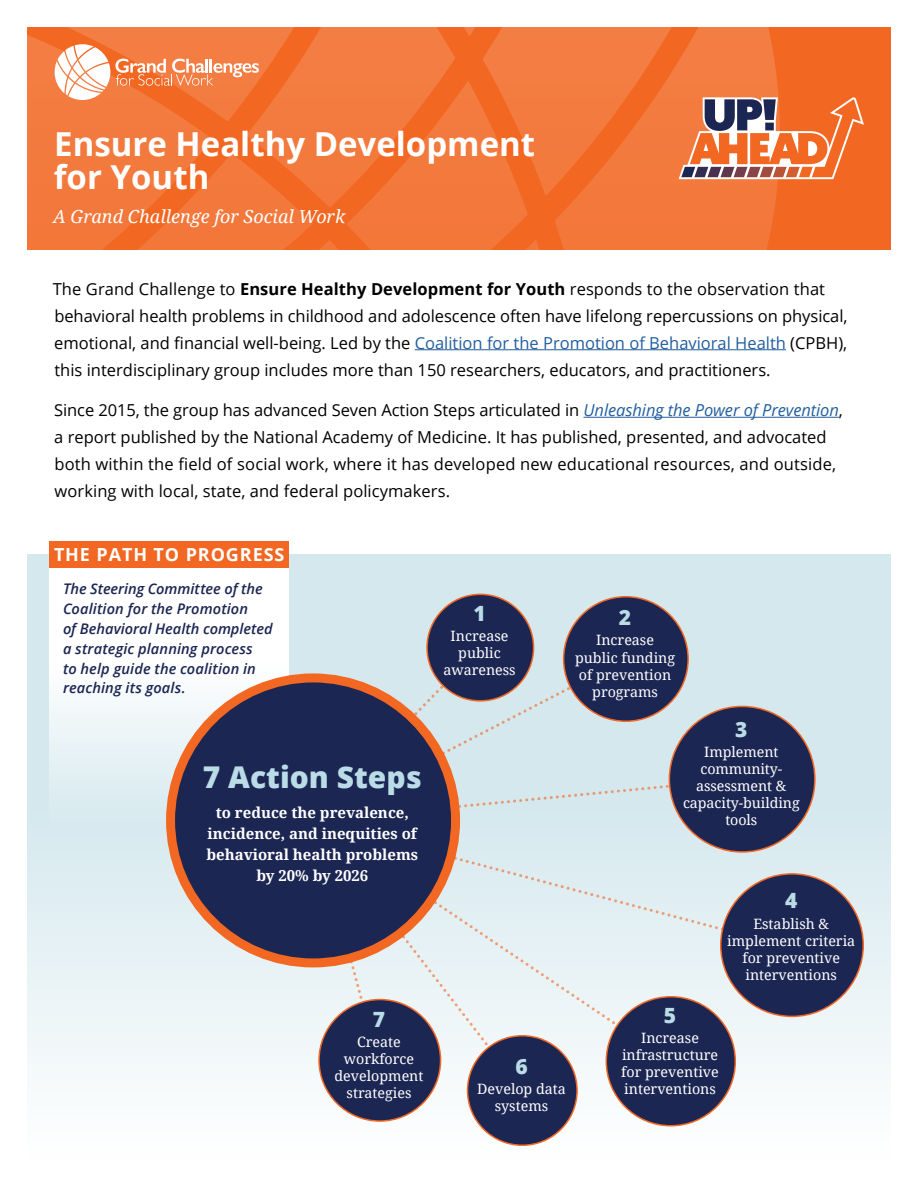
<style>
.page{position:relative;width:918px;height:1188px;background:#fff}
.page>*{position:absolute;margin:0;border:0;box-sizing:border-box;transform-origin:0 0}
.t1{font:700 33px/33px "Open Sans";color:#fff}
.t2{font:800 30px "Open Sans";color:#b9dce6}
.t3{font:800 21px "Open Sans";color:#b9dce6}
.t4{font:italic 18px "Droid Serif";color:#fff}
.t5{font:700 18px "Open Sans";letter-spacing:.05em;color:#fff}
.t6{font:16.5px/27px "Open Sans";color:#000}
.t7{font:700 15px/21px "Droid Serif";color:#fff;text-align:center}
.t8{font:italic 600 14.7px/20px "Open Sans";letter-spacing:.005em;color:#1c2653}
.t9{font:14.25px/17.1px "Droid Serif";color:#fff;text-align:center}
.s1{font-weight:700}
.s2{color:#215e9e}
.s3{font-style:italic;color:#215e9e}
</style>
<div class="page">
<div style="left:0;top:0;width:918px;height:250px;background:#f26722"></div>
<div style="left:589px;top:27px;width:191px;height:223px;background:#f3783b"></div>
<svg style="left:589px;top:27px;width:138px;height:169px;fill:#f37a3e"></svg>
<div style="left:0;top:554px;width:918px;height:634px;background:linear-gradient(to bottom,#cae2e9,#fafafa)"></div>
<div style="left:50px;top:554px;width:239px;height:275px;background:linear-gradient(to bottom,#fff,#dbe7ea)"></div>
<hr style="left:415px;top:349px;width:371px;height:1px;background:#215e9e">
<hr style="left:583px;top:417px;width:256px;height:1px;background:#215e9e">
<svg style="left:743px;top:831px;width:51px;height:62px;background:#dce5e6"></svg>
<svg style="left:311px;top:646px;width:432px;height:423px;background:#dfeaed"></svg>
<div style="left:427px;top:594px;width:107px;height:107px;background:#1c2653;border-radius:50%"></div>
<div style="left:426px;top:594px;width:108px;height:108px;border:2px solid #f26722;border-radius:50%"></div>
<div style="left:564px;top:597px;width:124px;height:124px;background:#1c2653;border-radius:50%"></div>
<div style="left:563px;top:596px;width:126px;height:126px;border:2px solid #f26722;border-radius:50%"></div>
<div style="left:606px;top:997px;width:129px;height:129px;background:#1c2653;border-radius:50%"></div>
<div style="left:669px;top:706px;width:146px;height:146px;background:#1c2653;border-radius:50%"></div>
<div style="left:319px;top:1000px;width:122px;height:121px;background:#1c2653;border-radius:50%"></div>
<div style="left:318px;top:999px;width:123px;height:123px;border:2px solid #f26722;border-radius:50%"></div>
<div style="left:468px;top:1036px;width:109px;height:109px;background:#1c2653;border-radius:50%"></div>
<div style="left:467px;top:1035px;width:111px;height:111px;border:2px solid #f26722;border-radius:50%"></div>
<div style="left:721px;top:874px;width:142px;height:142px;background:#1c2653;border-radius:50%"></div>
<div style="left:171px;top:678px;width:285px;height:285px;background:#1c2653;border-radius:50%"></div>
<div style="left:166px;top:673px;width:294px;height:294px;border:9px solid #f26722;border-radius:50%"></div>
<div style="left:50px;top:542px;width:239px;height:26px;background:#f26722"></div>
<div style="left:0;top:0;width:27px;height:1188px;background:#fff"></div>
<div style="left:891px;top:0;width:27px;height:1188px;background:#fff"></div>
<div style="left:0;top:1161px;width:918px;height:27px;background:#fff"></div>
<div style="left:0;top:0;width:918px;height:27px;background:#fff"></div>
<svg style="left:679px;top:97px;width:185px;height:82px"></svg>
<svg style="left:27px;top:27px;width:562px;height:223px"></svg>
<h1 class="t1" style="left:54px;top:127px;width:483px">Ensure Healthy Development for Youth</h1>
<p class="t4" style="left:53px;top:205px;width:294px">A Grand Challenge for Social Work</p>
<p class="t6" style="left:53px;top:275px;width:796px">The Grand Challenge to <span class="s1">Ensure Healthy Development for Youth</span> responds to the observation that behavioral health problems in childhood and adolescence often have lifelong repercussions on physical, emotional, and financial well-being. Led by the <span class="s2">Coalition for the Promotion of Behavioral Health</span> (CPBH), this interdisciplinary group includes more than 150 researchers, educators, and practitioners.</p>
<p class="t6" style="left:54px;top:396px;width:790px">Since 2015, the group has advanced Seven Action Steps articulated in <span class="s3">Unleashing the Power of Prevention</span>, a report published by the National Academy of Medicine. It has published, presented, and advocated both within the field of social work, where it has developed new educational resources, and outside, working with local, state, and federal policymakers.</p>
<p class="t5" style="left:54px;top:541px;width:232px">THE PATH TO PROGRESS</p>
<p class="t8" style="left:63px;top:578px;width:211px">The Steering Committee of the<br>Coalition for the Promotion<br>of Behavioral Health completed a strategic planning process<br>to help guide the coalition in reaching its goals.</p>
<h2 class="t2" style="left:203px;top:755px;width:220px">7 Action Steps</h2>
<p class="t7" style="left:206px;top:802px;width:213px">to reduce the prevalence, incidence, and inequities of behavioral health problems by 20% by 2026</p>
<p class="t3" style="left:373px;top:1003px;width:14px">7</p>
<p class="t9" style="left:335px;top:1033px;width:90px">Create workforce development strategies</p>
<p class="t3" style="left:473px;top:597px;width:14px">1</p>
<p class="t9" style="left:443px;top:627px;width:74px">Increase public awareness</p>
<p class="t3" style="left:619px;top:602px;width:14px">2</p>
<p class="t9" style="left:575px;top:631px;width:101px">Increase public funding of prevention programs</p>
<p class="t3" style="left:735px;top:713px;width:14px">3</p>
<p class="t9" style="left:683px;top:743px;width:118px">Implement community&shy;assessment &amp; capacity-building tools</p>
<p class="t3" style="left:515px;top:1050px;width:14px">6</p>
<p class="t9" style="left:477px;top:1080px;width:90px">Develop data systems</p>
<p class="t3" style="left:785px;top:885px;width:14px">4</p>
<p class="t9" style="left:727px;top:915px;width:130px">Establish &amp; implement criteria for preventive interventions</p>
<p class="t3" style="left:664px;top:999px;width:14px">5</p>
<p class="t9" style="left:621px;top:1029px;width:99px">Increase infrastructure for preventive interventions</p>
</div>
